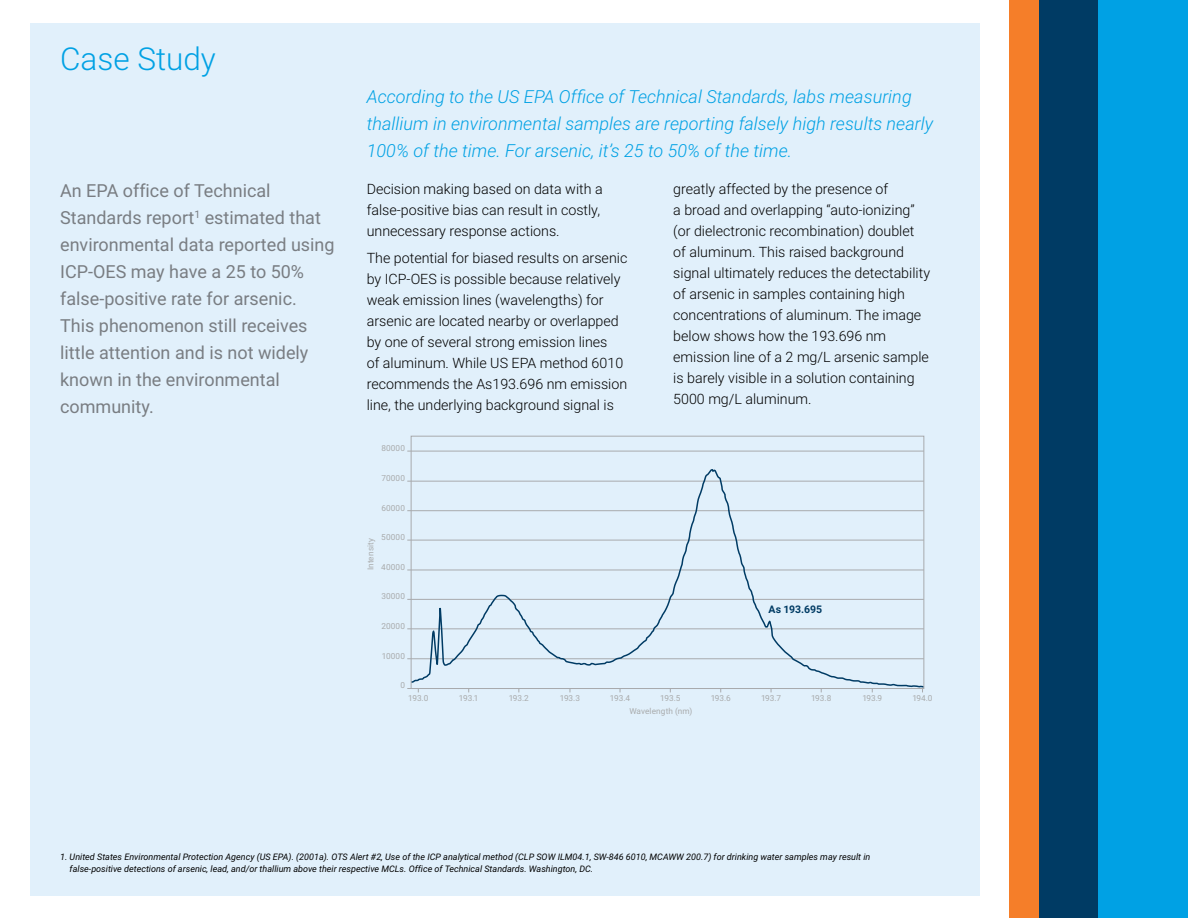
<style>
.page{position:relative;width:1188px;height:918px;background:#fff}
.page>*{position:absolute;margin:0;border:0;box-sizing:border-box;transform-origin:0 0}
.t1{font:300 31.5px "Roboto";color:#00a1e4}
.t2{font:18px/27px "Roboto";color:#797d82}
.t3{font:italic 300 18px/27px "Roboto";color:#00a1e4}
.t4{font:300 14.25px/21px "Roboto";color:#000}
.t5{font:700 10.5px "Roboto";color:#003b64}
.t6{font:italic 9px/12px "Roboto";color:#000}
.t7{font:8.25px "Roboto";letter-spacing:.015em;color:#a9abac}
</style>
<div class="page">
<div style="left:30px;top:23px;width:950px;height:872px;background:#e1f0fb"></div>
<div style="left:1039px;top:0;width:60px;height:918px;background:#003b64"></div>
<div style="left:1099px;top:0;width:89px;height:918px;background:#00a1e4"></div>
<div style="left:1009px;top:0;width:30px;height:918px;background:#f57e29"></div>
<hr style="left:407px;top:659px;width:517px;height:1px;background:#a8aaad">
<hr style="left:407px;top:629px;width:517px;height:1px;background:#a8aaad">
<hr style="left:407px;top:599px;width:517px;height:1px;background:#a8aaad">
<hr style="left:407px;top:570px;width:517px;height:1px;background:#a8aaad">
<hr style="left:407px;top:540px;width:517px;height:1px;background:#a8aaad">
<hr style="left:407px;top:510px;width:517px;height:1px;background:#a8aaad">
<hr style="left:407px;top:481px;width:517px;height:1px;background:#a8aaad">
<hr style="left:407px;top:451px;width:517px;height:1px;background:#a8aaad">
<hr style="left:407px;top:688px;width:517px;height:1px;background:#a8aaad">
<svg style="left:410px;top:467px;width:515px;height:222px"></svg>
<div style="left:411px;top:436px;width:513px;height:253px;border:1px solid #a8aaad"></div>
<h1 class="t1" style="left:60px;top:36px;width:157px">Case Study</h1>
<p class="t3" style="left:367px;top:82px;width:568px">According to the US EPA Office of Technical Standards, labs measuring thallium in environmental samples are reporting falsely high results nearly<br>100% of the time. For arsenic, it’s 25 to 50% of the time.</p>
<p class="t2" style="left:60px;top:177px;width:276px">An EPA office of Technical<br>Standards report<sup>1</sup> estimated that environmental data reported using<br>ICP-OES may have a 25 to 50% false-positive rate for arsenic.<br>This phenomenon still receives little attention and is not widely known in the environmental community.</p>
<p class="t4" style="left:367px;top:178px;width:237px">Decision making based on data with a false-positive bias can result in costly, unnecessary response actions.</p>
<p class="t4" style="left:367px;top:247px;width:262px">The potential for biased results on arsenic by ICP-OES is possible because relatively weak emission lines (wavelengths) for arsenic are located nearby or overlapped by one of several strong emission lines<br>of aluminum. While US EPA method 6010 recommends the As193.696 nm emission line, the underlying background signal is</p>
<p class="t7" style="left:381px;top:442px;width:25px">80000</p>
<p class="t7" style="left:381px;top:472px;width:25px">70000</p>
<p class="t7" style="left:381px;top:502px;width:25px">60000</p>
<p class="t7" style="left:381px;top:531px;width:25px">50000</p>
<p class="t7" style="left:365px;top:570px;width:34px;rotate:-90deg">Intensity</p>
<p class="t7" style="left:381px;top:561px;width:25px">40000</p>
<p class="t7" style="left:381px;top:591px;width:25px">30000</p>
<p class="t7" style="left:381px;top:620px;width:25px">20000</p>
<p class="t7" style="left:382px;top:650px;width:25px">10000</p>
<p class="t7" style="left:400px;top:680px;width:6px">0</p>
<p class="t4" style="left:673px;top:178px;width:258px">greatly affected by the presence of<br>a broad and overlapping “auto-ionizing” (or dielectronic recombination) doublet of aluminum. This raised background signal ultimately reduces the detectability of arsenic in samples containing high concentrations of aluminum. The image below shows how the 193.696 nm emission line of a 2 mg/L arsenic sample is barely visible in a solution containing 5000 mg/L aluminum.</p>
<p class="t5" style="left:768px;top:602px;width:55px">As 193.695</p>
<p class="t7" style="left:408px;top:693px;width:22px">193.0</p>
<p class="t7" style="left:459px;top:693px;width:21px">193.1</p>
<p class="t7" style="left:509px;top:693px;width:22px">193.2</p>
<p class="t7" style="left:560px;top:693px;width:22px">193.3</p>
<p class="t7" style="left:610px;top:693px;width:22px">193.4</p>
<p class="t7" style="left:660px;top:693px;width:22px">193.5</p>
<p class="t7" style="left:711px;top:693px;width:22px">193.6</p>
<p class="t7" style="left:761px;top:693px;width:21px">193.7</p>
<p class="t7" style="left:811px;top:693px;width:22px">193.8</p>
<p class="t7" style="left:862px;top:693px;width:21px">193.9</p>
<p class="t7" style="left:912px;top:693px;width:22px">194.0</p>
<p class="t7" style="left:629px;top:706px;width:64px">Wavelength (nm)</p>
<p class="t6" style="left:70px;top:851px;width:802px;text-indent:-9px">1. United States Environmental Protection Agency (US EPA). (2001a). OTS Alert #2, Use of the ICP analytical method (CLP SOW ILM04.1, SW-846 6010, MCAWW 200.7) for drinking water samples may result in false-positive detections of arsenic, lead, and/or thallium above their respective MCLs. Office of Technical Standards. Washington, DC.</p>
</div>
